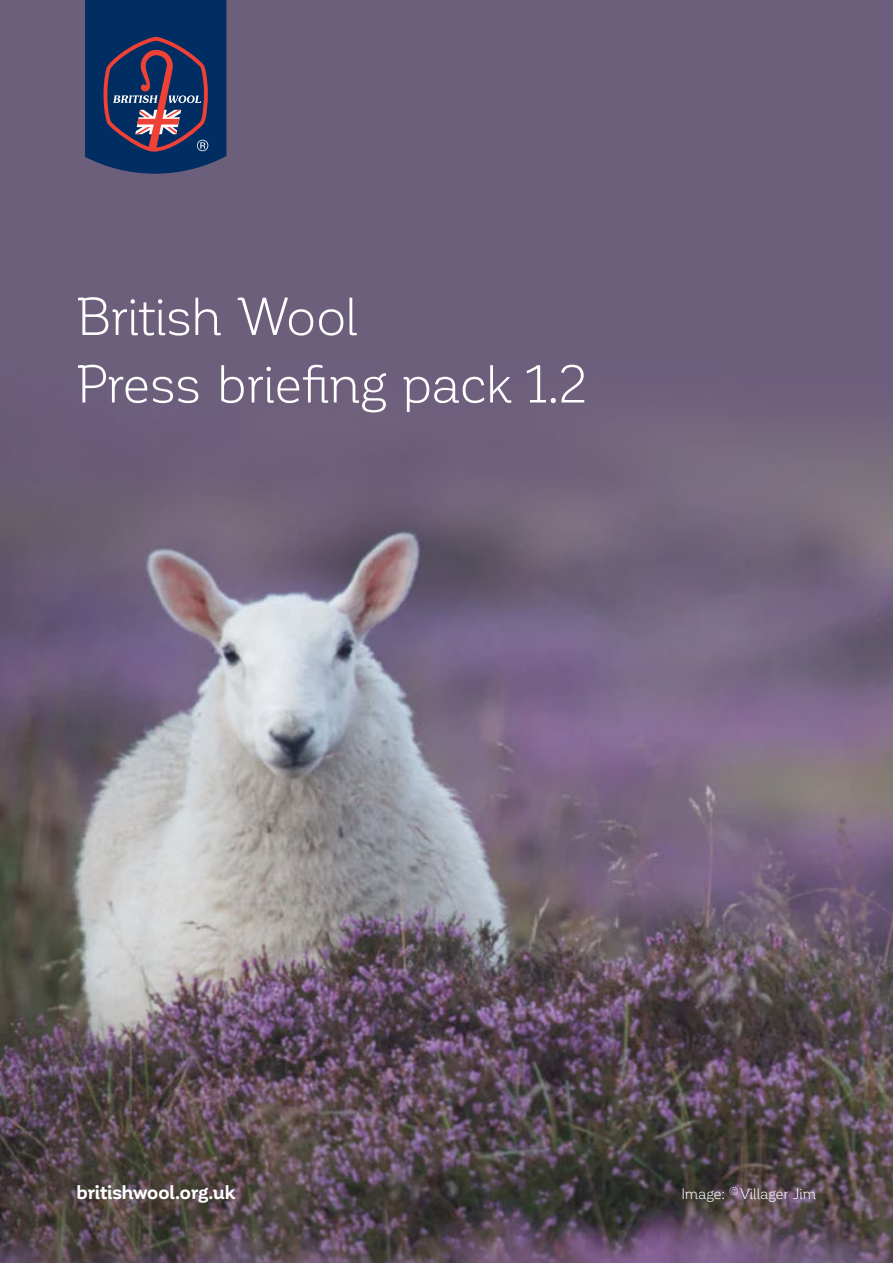
<style>
.page{position:relative;width:893px;height:1263px;background:#fff}
.page>*{position:absolute;margin:0;border:0;box-sizing:border-box;transform-origin:0 0}
.t1{font:52.5px/67.5px "Corporative";letter-spacing:-.03em;color:#fff}
.t2{font:700 19.5px "Corporative";letter-spacing:-.025em;color:#fff}
.t3{font:15px "Corporative";letter-spacing:-.015em;color:#fff}
</style>
<div class="page">
<img style="left:0;top:0;width:893px;height:1263px">
<svg style="left:85px;top:0;width:141px;height:174px;background:#223662"></svg>
<p class="t1" style="left:77px;top:283px;width:512px">British Wool<br>Press briefing pack 1.2</p>
<p class="t2" style="left:77px;top:1182px;width:160px">britishwool.org.uk</p>
<p class="t3" style="left:681px;top:1186px;width:137px">Image: <sup>©</sup> Villager Jim</p>
</div>
